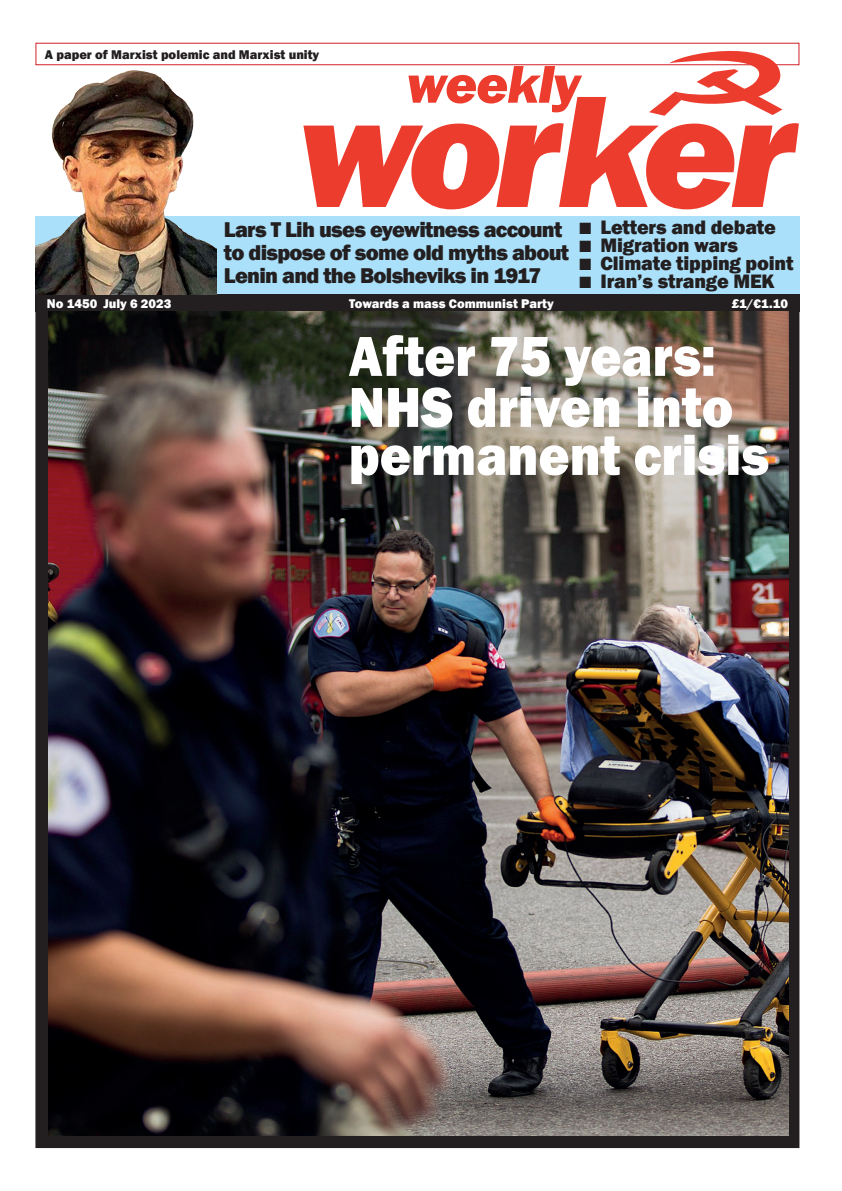
<style>
.page{position:relative;width:842px;height:1191px;background:#fff}
.page>*{position:absolute;margin:0;border:0;box-sizing:border-box;transform-origin:0 0}
.t1{font:800 58.3px "Franklin Gothic";color:#fff;scale:.91 1}
.t2{font:800 22px/23px "Franklin Gothic";letter-spacing:-.035em;color:#231f20}
.t3{font:800 20px "Franklin Gothic";letter-spacing:-.01em;color:#231f20}
.t4{font:800 13px "Franklin Gothic";color:#fff}
.t5{font:800 13px "Franklin Gothic";color:#231f20}
.s1{font-family:"Zingbats Regular SWFTE";font-weight:400}
</style>
<div class="page">
<div style="left:35px;top:216px;width:764px;height:79px;background:#aae0f9"></div>
<div style="left:35px;top:295px;width:764px;height:853px;border:13px solid #231f20"></div>
<div style="left:35px;top:294px;width:764px;height:18px;background:#231f20"></div>
<img style="left:48px;top:312px;width:740px;height:823px">
<img style="left:35px;top:70px;width:182px;height:225px">
<div style="left:35px;top:43px;width:764px;height:22px;border:1px solid #d1232a"></div>
<svg style="left:649px;top:42px;width:133px;height:55px"></svg>
<svg style="left:303px;top:97px;width:496px;height:112px;fill:#ec3c2e"></svg>
<svg style="left:408px;top:66px;width:174px;height:46px"></svg>
<p class="t5" style="left:45px;top:46px;width:276px">A paper of Marxist polemic and Marxist unity</p>
<p class="t2" style="left:224px;top:218px;width:347px">Lars T Lih uses eyewitness account to dispose of some old myths about<br>Lenin and the Bolsheviks in 1917</p>
<p class="t3" style="left:580px;top:214px;width:198px"><span class="s1">n</span> Letters and debate</p>
<p class="t3" style="left:580px;top:232px;width:160px"><span class="s1">n</span> Migration wars</p>
<p class="t3" style="left:580px;top:250px;width:215px"><span class="s1">n</span> Climate tipping point</p>
<p class="t3" style="left:580px;top:268px;width:196px"><span class="s1">n</span> Iran’s strange MEK</p>
<p class="t4" style="left:47px;top:295px;width:126px">No 1450 July 6 2023</p>
<p class="t4" style="left:349px;top:295px;width:206px">Towards a mass Communist Party</p>
<p class="t4" style="left:732px;top:295px;width:58px">£1/€1.10</p>
<p class="t1" style="left:349px;top:318px;width:405px">After 75 years:</p>
<p class="t1" style="left:349px;top:369px;width:424px">NHS driven into</p>
<p class="t1" style="left:349px;top:417px;width:464px">permanent crisis</p>
</div>
